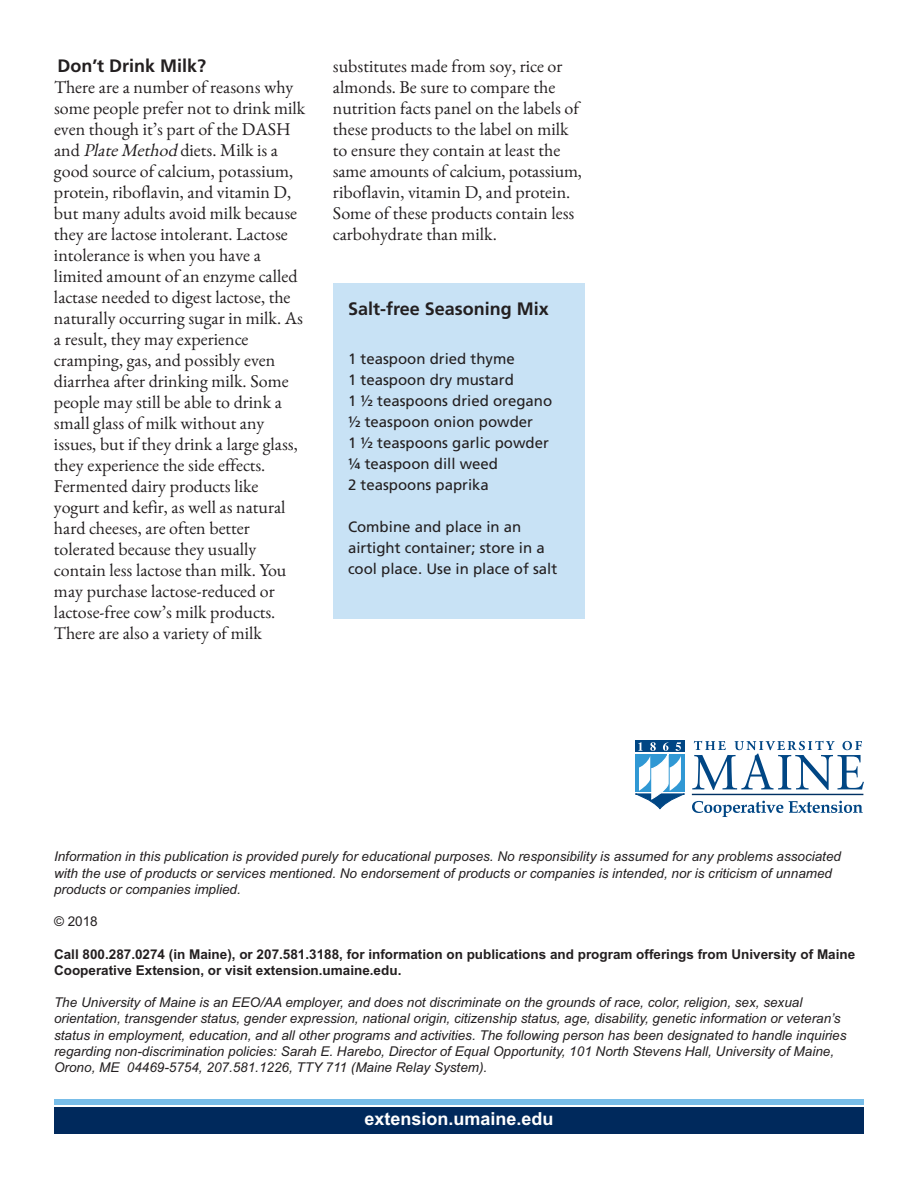
<style>
.page{position:relative;width:918px;height:1188px;background:#fff}
.page>*{position:absolute;margin:0;border:0;box-sizing:border-box;transform-origin:0 0}
.t1{font:18px/21px "EB Garamond";color:#231f20}
.t2{font:700 18px "Frutiger LT Std";color:#231f20}
.t3{font:700 18px "Arial";color:#fff}
.t4{font:15px/21px "Frutiger LT Std";color:#231f20}
.t5{font:italic 13.5px/16.2px "Arial";color:#231f20}
.t6{font:700 13.5px/16.2px "Arial";color:#231f20}
.t7{font:13.5px "Arial";color:#231f20}
.s1{font-style:italic}
</style>
<div class="page">
<div style="left:54px;top:1107px;width:810px;height:27px;background:#00295c"></div>
<div style="left:54px;top:1100px;width:810px;height:5px;background:#78bde8"></div>
<div style="left:333px;top:283px;width:252px;height:335px;background:#c8e2f5"></div>
<div style="left:635px;top:741px;width:49px;height:11px;background:#004684"></div>
<svg style="left:635px;top:742px;width:50px;height:67px"></svg>
<hr style="left:692px;top:794px;width:171px;height:1px;background:#003163">
<svg style="left:692px;top:741px;width:172px;height:49px"></svg>
<svg style="left:692px;top:801px;width:91px;height:16px"></svg>
<svg style="left:789px;top:801px;width:74px;height:12px"></svg>
<p class="t2" style="left:58px;top:59px;width:150px">Don’t Drink Milk?</p>
<p class="t1" style="left:54px;top:76px;width:253px">There are a number of reasons why some people prefer not to drink milk even though it’s part of the DASH and <span class="s1">PlateMethod</span>diets. Milk is a good source of calcium, potassium, protein, riboflavin, and vitamin D, but many adults avoid milk because they are lactose intolerant. Lactose intolerance is when you have a limited amount of an enzyme called lactase needed to digest lactose, the naturally occurring sugar in milk. As a result, they may experience cramping, gas, and possibly even diarrhea after drinking milk. Some people may still be able to drink a small glass of milk without any issues, but if they drink a large glass, they experience the side effects.<br>Fermented dairy products like yogurt and kefir, as well as natural hard cheeses, are often better tolerated because they usually contain less lactose than milk. You may purchase lactose-reduced or lactose-free cow’s milk products.<br>There are also a variety of milk</p>
<p class="t1" style="left:333px;top:55px;width:251px">substitutes made from soy, rice or almonds. Be sure to compare the nutrition facts panel on the labels of these products to the label on milk to ensure they contain at least the same amounts of calcium, potassium, riboflavin, vitamin D, and protein.<br>Some of these products contain less carbohydrate than milk.</p>
<p class="t2" style="left:348px;top:301px;width:202px">Salt-free Seasoning Mix</p>
<p class="t4" style="left:348px;top:350px;width:206px">1 teaspoon dried thyme<br>1 teaspoon dry mustard<br>1 ½ teaspoons dried oregano ½ teaspoon onion powder<br>1 ½ teaspoons garlic powder ¼ teaspoon dill weed<br>2 teaspoons paprika</p>
<p class="t4" style="left:348px;top:518px;width:211px">Combine and place in an airtight container; store in a cool place. Use in place of salt</p>
<p class="t5" style="left:54px;top:849px;width:789px">Information in this publication is provided purely for educational purposes. No responsibility is assumed for any problems associated with the use of products or services mentioned. No endorsement of products or companies is intended, nor is criticism of unnamed products or companies implied.</p>
<p class="t7" style="left:54px;top:914px;width:45px">© 2018</p>
<p class="t6" style="left:54px;top:946px;width:803px">Call 800.287.0274 (in Maine), or 207.581.3188, for information on publications and program offerings from University of Maine<br>Cooperative Extension, or visit extension.umaine.edu.</p>
<p class="t5" style="left:54px;top:994px;width:794px">The University of Maine is an EEO/AA employer, and does not discriminate on the grounds of race, color, religion, sex, sexual orientation, transgender status, gender expression, national origin, citizenship status, age, disability, genetic information or veteran’s status in employment, education, and all other programs and activities. The following person has been designated to handle inquiries regarding non-discrimination policies: Sarah E. Harebo, Director of Equal Opportunity, 101 North Stevens Hall, University of Maine, Orono, ME 04469-5754, 207.581.1226, TTY 711 (Maine Relay System).</p>
<p class="t3" style="left:364px;top:1108px;width:191px">extension.umaine.edu</p>
</div>
